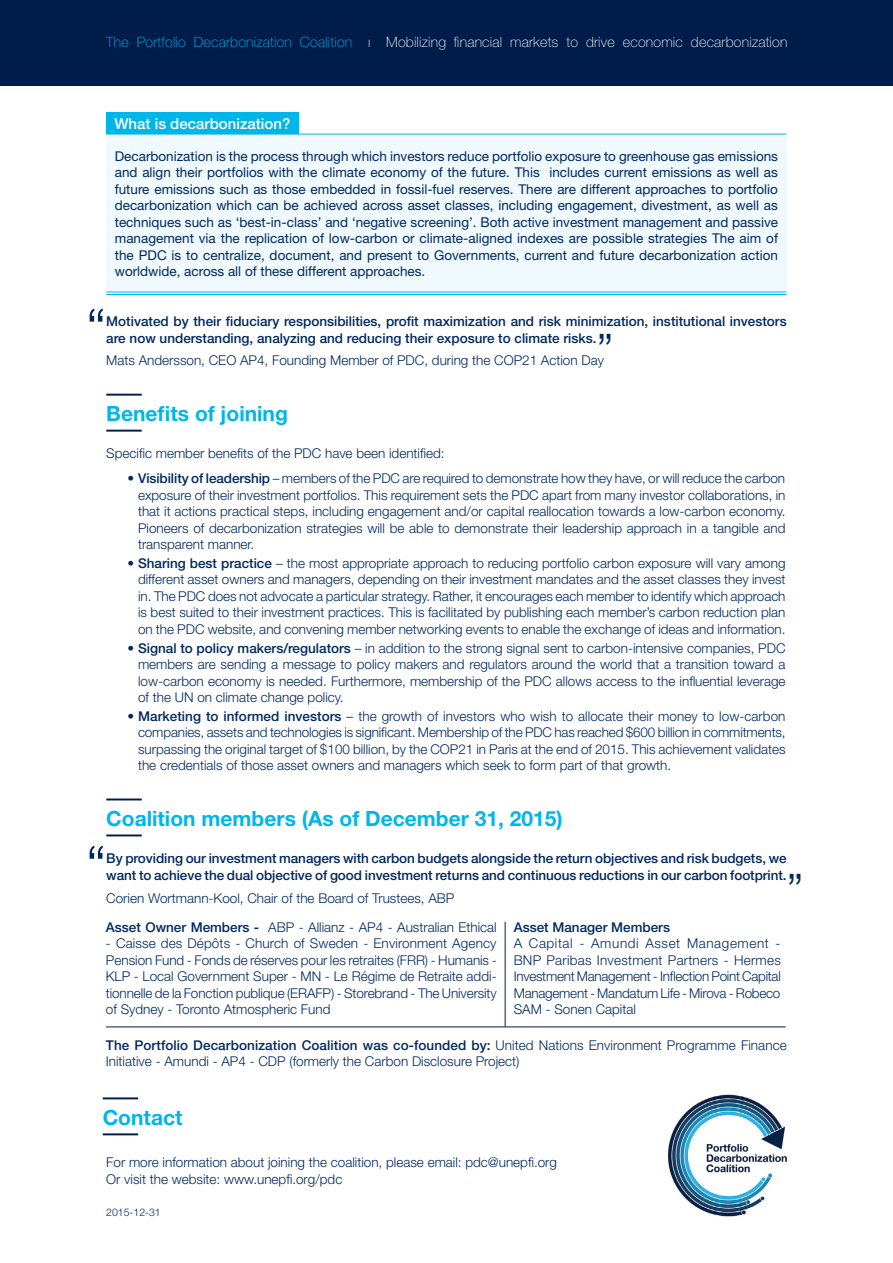
<style>
.page{position:relative;width:893px;height:1263px;background:#fff}
.page>*{position:absolute;margin:0;border:0;box-sizing:border-box;transform-origin:0 0}
.t1{font:300 54px "Helvetica Neue LT Std";color:#00285f}
.t2{font:300 45px "Helvetica Neue LT Std";color:#00285f}
.t3{font:700 21px "Helvetica Neue LT Std";color:#00b6e8}
.t4{font:500 15px "Helvetica Neue LT Std";color:#fff}
.F_Titre_fiche{font:100 14.25px "Helvetica Neue LT Std";letter-spacing:.015em;color:#fff}
.F_Intro{font:300 13.5px/16.5px "Helvetica Neue LT Std";color:#00285f;text-align:justify}
.F_Intro-2{font:13.5px/16.5px "Helvetica Neue LT Std";color:#00285f;text-align:justify}
.ital{font:500 13.5px/16.5px "Helvetica Neue LT Std";letter-spacing:-.005em;color:#00285f}
.F_Intro-3{font:500 13.5px "Helvetica Neue LT Std";color:#00285f}
.F_Intro-4{font:300 10.5px "Helvetica Neue LT Std";color:#00285f}
.s1{color:#00b6e8}
.s2{font-weight:500}
</style>
<div class="page">
<div style="left:106px;top:113px;width:192px;height:21px;background:#00b6e8"></div>
<div style="left:106px;top:134px;width:680px;height:159px;background:#f0f9fd"></div>
<hr style="left:106px;top:134px;width:680px;height:1px;background:#00b6e8">
<hr style="left:106px;top:292px;width:680px;height:1px;background:#00b6e8">
<hr style="left:106px;top:294px;width:680px;height:1px;background:#00b6e8">
<div style="left:0;top:0;width:893px;height:85px;background:#001c4b"></div>
<img style="left:667px;top:1094px;width:120px;height:123px">
<hr style="left:103px;top:1097px;width:35px;height:2px;background:#001c4b">
<hr style="left:103px;top:1133px;width:35px;height:2px;background:#001c4b">
<hr style="left:106px;top:394px;width:36px;height:2px;background:#001c4b">
<hr style="left:106px;top:430px;width:36px;height:2px;background:#001c4b">
<hr style="left:505px;top:922px;width:1px;height:105px;background:#001c4b">
<hr style="left:106px;top:798px;width:36px;height:2px;background:#001c4b">
<hr style="left:106px;top:834px;width:36px;height:2px;background:#001c4b">
<hr style="left:106px;top:1027px;width:680px;height:1px;background:#001c4b">
<p class="F_Titre_fiche" style="left:106px;top:34px;width:683px"><span class="s1">The Portfolio Decarbonization Coalition</span> ı Mobilizing financial markets to drive economic decarbonization</p>
<p class="t4" style="left:114px;top:114px;width:177px">What is decarbonization?</p>
<p class="F_Intro-2" style="left:115px;top:147px;width:665px">Decarbonization is the process through which investors reduce portfolio exposure to greenhouse gas emissions and align their portfolios with the climate economy of the future. This includes current emissions as well as future emissions such as those embedded in fossil-fuel reserves. There are different approaches to portfolio decarbonization which can be achieved across asset classes, including engagement, divestment, as well as techniques such as ‘best-in-class’ and ‘negative screening’. Both active investment management and passive management via the replication of low-carbon or climate-aligned indexes are possible strategies The aim of the PDC is to centralize, document, and present to Governments, current and future decarbonization action worldwide, across all of these different approaches.</p>
<p class="ital" style="left:106px;top:313px;width:682px">Motivated by their fiduciary responsibilities, profit maximization and risk minimization, institutional investors are now understanding, analyzing and reducing their exposure to climate risks.</p>
<p class="F_Intro" style="left:106px;top:352px;width:499px">Mats Andersson, CEO AP4, Founding Member of PDC, during the COP21 Action Day</p>
<p class="t1" style="left:86px;top:295px;width:21px">“</p>
<p class="t2" style="left:597px;top:323px;width:18px">”</p>
<p class="t3" style="left:106px;top:401px;width:183px">Benefits of joining</p>
<p class="F_Intro" style="left:106px;top:445px;width:340px">Specific member benefits of the PDC have been identified:</p>
<p class="F_Intro" style="left:138px;top:470px;width:649px;text-indent:-11px">• <span class="s2">Visibility of leadership</span> – members of the PDC are required to demonstrate how they have, or will reduce the carbon exposure of their investment portfolios. This requirement sets the PDC apart from many investor collaborations, in that it actions practical steps, including engagement and/or capital reallocation towards a low-carbon economy.<br>Pioneers of decarbonization strategies will be able to demonstrate their leadership approach in a tangible and transparent manner.</p>
<p class="F_Intro" style="left:138px;top:555px;width:649px;text-indent:-11px">• <span class="s2">Sharing best practice</span> – the most appropriate approach to reducing portfolio carbon exposure will vary among different asset owners and managers, depending on their investment mandates and the asset classes they invest in. The PDC does not advocate a particular strategy. Rather, it encourages each member to identify which approach is best suited to their investment practices. This is facilitated by publishing each member’s carbon reduction plan on the PDC website, and convening member networking events to enable the exchange of ideas and information.</p>
<p class="F_Intro" style="left:138px;top:639px;width:649px;text-indent:-11px">• <span class="s2">Signal to policy makers/regulators</span> – in addition to the strong signal sent to carbon-intensive companies, PDC members are sending a message to policy makers and regulators around the world that a transition toward a low-carbon economy is needed. Furthermore, membership of the PDC allows access to the influential leverage of the UN on climate change policy.</p>
<p class="F_Intro" style="left:138px;top:707px;width:649px;text-indent:-11px">• <span class="s2">Marketing to informed investors</span> – the growth of investors who wish to allocate their money to low-carbon companies, assets and technologies is significant. Membership of the PDC has reached $600 billion in commitments, surpassing the original target of $100 billion, by the COP21 in Paris at the end of 2015. This achievement validates the credentials of those asset owners and managers which seek to form part of that growth.</p>
<p class="t3" style="left:106px;top:805px;width:458px">Coalition members (As of December 31, 2015)</p>
<p class="t1" style="left:86px;top:832px;width:21px">“</p>
<p class="ital" style="left:106px;top:850px;width:682px">By providing our investment managers with carbon budgets alongside the return objectives and risk budgets, we want to achieve the dual objective of good investment returns and continuous reductions in our carbon footprint.</p>
<p class="F_Intro" style="left:106px;top:889px;width:350px">Corien Wortmann-Kool, Chair of the Board of Trustees, ABP</p>
<p class="t2" style="left:787px;top:862px;width:18px">”</p>
<p class="F_Intro" style="left:106px;top:918px;width:392px"><span class="s2">Asset Owner Members -</span> ABP - Allianz - AP4 - Australian Ethical</p>
<p class="F_Intro" style="left:106px;top:935px;width:392px">- Caisse des Dépôts - Church of Sweden - Environment Agency Pension Fund - Fonds de réserves pour les retraites (FRR) - Humanis - KLP - Local Government Super - MN - Le Régime de Retraite addi&shy;tionnelle de la Fonction publique (ERAFP) - Storebrand - The University of Sydney - Toronto Atmospheric Fund</p>
<p class="F_Intro-3" style="left:514px;top:919px;width:158px">Asset Manager Members</p>
<p class="F_Intro" style="left:514px;top:935px;width:269px">A Capital - Amundi Asset Management - BNP Paribas Investment Partners - Hermes Investment Management - Inflection Point Capital Management - Mandatum Life - Mirova - Robeco SAM - Sonen Capital</p>
<p class="F_Intro" style="left:106px;top:1036px;width:682px"><span class="s2">The Portfolio Decarbonization Coalition was co-founded by:</span> United Nations Environment Programme Finance<br>Initiative - Amundi - AP4 - CDP (formerly the Carbon Disclosure Project)</p>
<p class="t3" style="left:103px;top:1104px;width:81px">Contact</p>
<p class="F_Intro" style="left:106px;top:1154px;width:452px">For more information about joining the coalition, please email: pdc@unepfi.org</p>
<p class="F_Intro" style="left:106px;top:1170px;width:238px">Or visit the website: www.unepfi.org/pdc</p>
<p class="F_Intro-4" style="left:106px;top:1206px;width:56px">2015-12-31</p>
</div>
